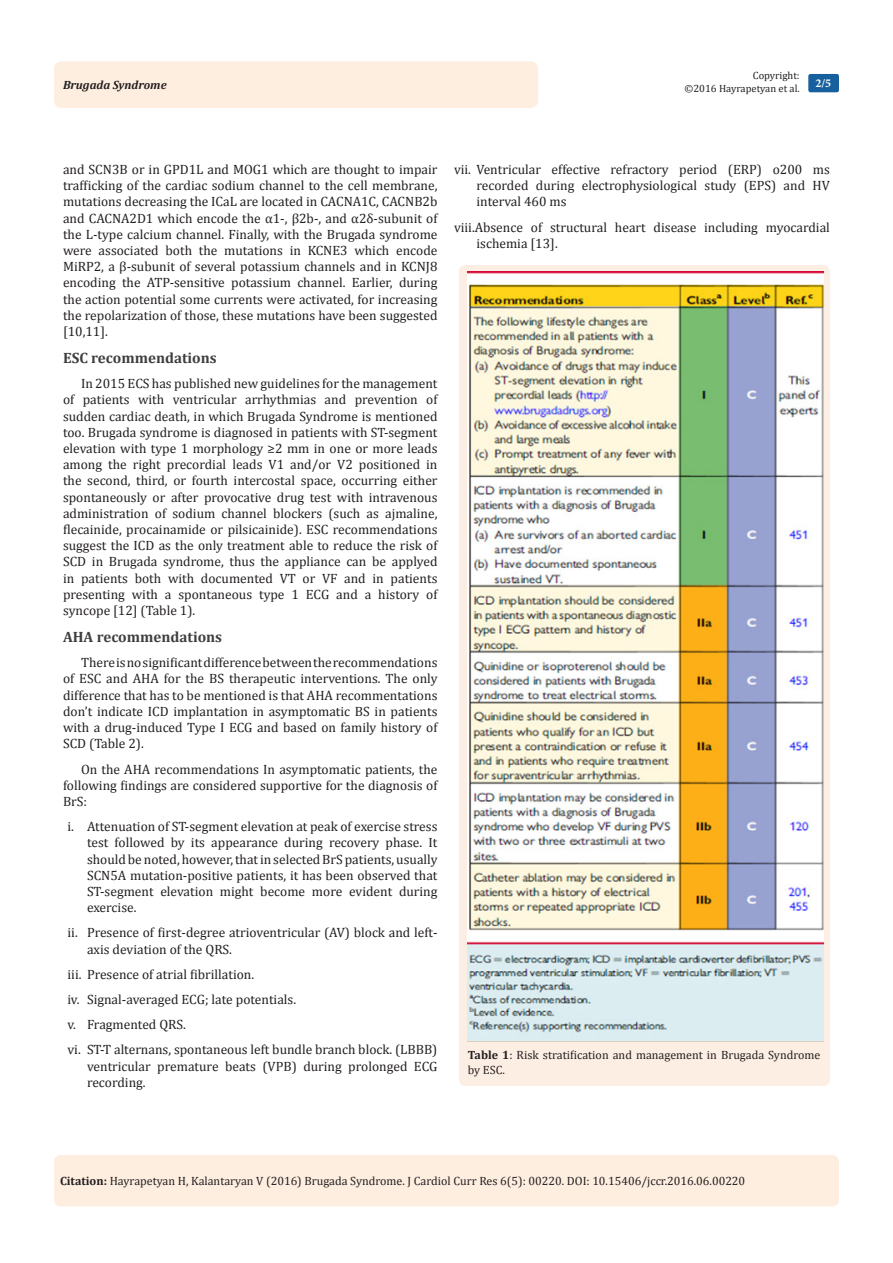
<style>
.page{position:relative;width:893px;height:1263px;background:#fff}
.page>*{position:absolute;margin:0;border:0;box-sizing:border-box;transform-origin:0 0}
.t1{font:700 15px "Cambria";color:#3e3e3f}
.t2{font:13.5px/16.2px "Cambria";color:#231f20;text-align:justify}
.Citation{font:12px/14.4px "Cambria";color:#231f20}
.t3{font:italic 700 12px "Cambria";color:#231f20}
.t4{font:700 12px "Minion Pro";color:#fff}
.t5{font:10.5px/12.6px "Cambria";color:#231f20;text-align:right}
.s1{font-weight:700}
</style>
<div class="page">
<div style="left:54px;top:1155px;width:785px;height:51px;background:#feeee0;border-radius:7px"></div>
<div style="left:54px;top:61px;width:484px;height:47px;background:#feeee0;border-radius:8px"></div>
<div style="left:808px;top:74px;width:31px;height:18px;background:#18609d;border-radius:2px"></div>
<div style="left:459px;top:265px;width:371px;height:821px;background:#fdeee3;border-radius:7px"></div>
<img style="left:467px;top:271px;width:356px;height:770px">
<p class="t5" style="left:684px;top:69px;width:117px">Copyright:<br>©2016 Hayrapetyan et al.</p>
<p class="t3" style="left:63px;top:77px;width:105px">Brugada Syndrome</p>
<p class="t4" style="left:815px;top:75px;width:17px">2/5</p>
<p class="t2" style="left:63px;top:161px;width:376px">and SCN3B or in GPD1L and MOG1 which are thought to impair trafficking of the cardiac sodium channel to the cell membrane, mutations decreasing the ICaL are located in CACNA1C, CACNB2b and CACNA2D1 which encode the α1-, β2b-, and α2δ-subunit of the L-type calcium channel. Finally, with the Brugada syndrome were associated both the mutations in KCNE3 which encode MiRP2, a β-subunit of several potassium channels and in KCNJ8 encoding the ATP-sensitive potassium channel. Earlier, during the action potential some currents were activated, for increasing the repolarization of those, these mutations have been suggested [10,11].</p>
<p class="t1" style="left:63px;top:347px;width:155px">ESC recommendations</p>
<p class="t2" style="left:63px;top:375px;width:376px;text-indent:18px">In 2015 ECS has published new guidelines for the management of patients with ventricular arrhythmias and prevention of sudden cardiac death, in which Brugada Syndrome is mentioned too. Brugada syndrome is diagnosed in patients with ST-segment elevation with type 1 morphology ≥2 mm in one or more leads among the right precordial leads V1 and/or V2 positioned in the second, third, or fourth intercostal space, occurring either spontaneously or after provocative drug test with intravenous administration of sodium channel blockers (such as ajmaline, flecainide, procainamide or pilsicainide). ESC recommendations suggest the ICD as the only treatment able to reduce the risk of SCD in Brugada syndrome, thus the appliance can be applyed in patients both with documented VT or VF and in patients presenting with a spontaneous type 1 ECG and a history of syncope [12] (Table 1).</p>
<p class="t1" style="left:63px;top:626px;width:161px">AHA recommendations</p>
<p class="t2" style="left:63px;top:654px;width:376px;text-indent:18px">There is no significant difference between the recommendations of ESC and AHA for the BS therapeutic interventions. The only difference that has to be mentioned is that AHA recommentations don’t indicate ICD implantation in asymptomatic BS in patients with a drug-induced Type I ECG and based on family history of SCD (Table 2).</p>
<p class="t2" style="left:63px;top:761px;width:376px;text-indent:18px">On the AHA recommendations In asymptomatic patients, the following findings are considered supportive for the diagnosis of BrS:</p>
<p class="t2" style="left:87px;top:818px;width:352px;text-indent:-20px">i. Attenuation of ST-segment elevation at peak of exercise stress test followed by its appearance during recovery phase. It should be noted, however, that in selected BrS patients, usually SCN5A mutation-positive patients, it has been observed that ST-segment elevation might become more evident during exercise.</p>
<p class="t2" style="left:87px;top:924px;width:352px;text-indent:-20px">ii. Presence of first-degree atrioventricular (AV) block and left&shy;axis deviation of the QRS.</p>
<p class="t2" style="left:68px;top:966px;width:188px">iii. Presence of atrial fibrillation.</p>
<p class="t2" style="left:68px;top:991px;width:230px">iv. Signal-averaged ECG; late potentials.</p>
<p class="t2" style="left:68px;top:1016px;width:120px">v. Fragmented QRS.</p>
<p class="t2" style="left:87px;top:1041px;width:352px;text-indent:-20px">vi. ST-T alternans, spontaneous left bundle branch block. (LBBB) ventricular premature beats (VPB) during prolonged ECG recording.</p>
<p class="t2" style="left:476px;top:161px;width:355px;text-indent:-22px">vii. Ventricular effective refractory period (ERP) o200 ms recorded during electrophysiological study (EPS) and HV interval 460 ms</p>
<p class="t2" style="left:476px;top:219px;width:355px;text-indent:-22px">viii.Absence of structural heart disease including myocardial ischemia [13].</p>
<p class="Citation" style="left:468px;top:1048px;width:354px"><span class="s1">Table 1</span>: Risk stratification and management in Brugada Syndrome by ESC.</p>
<p class="Citation" style="left:60px;top:1174px;width:687px"><span class="s1">Citation:</span> Hayrapetyan H, Kalantaryan V (2016) Brugada Syndrome. J Cardiol Curr Res 6(5): 00220. DOI: 10.15406/jccr.2016.06.00220</p>
</div>
